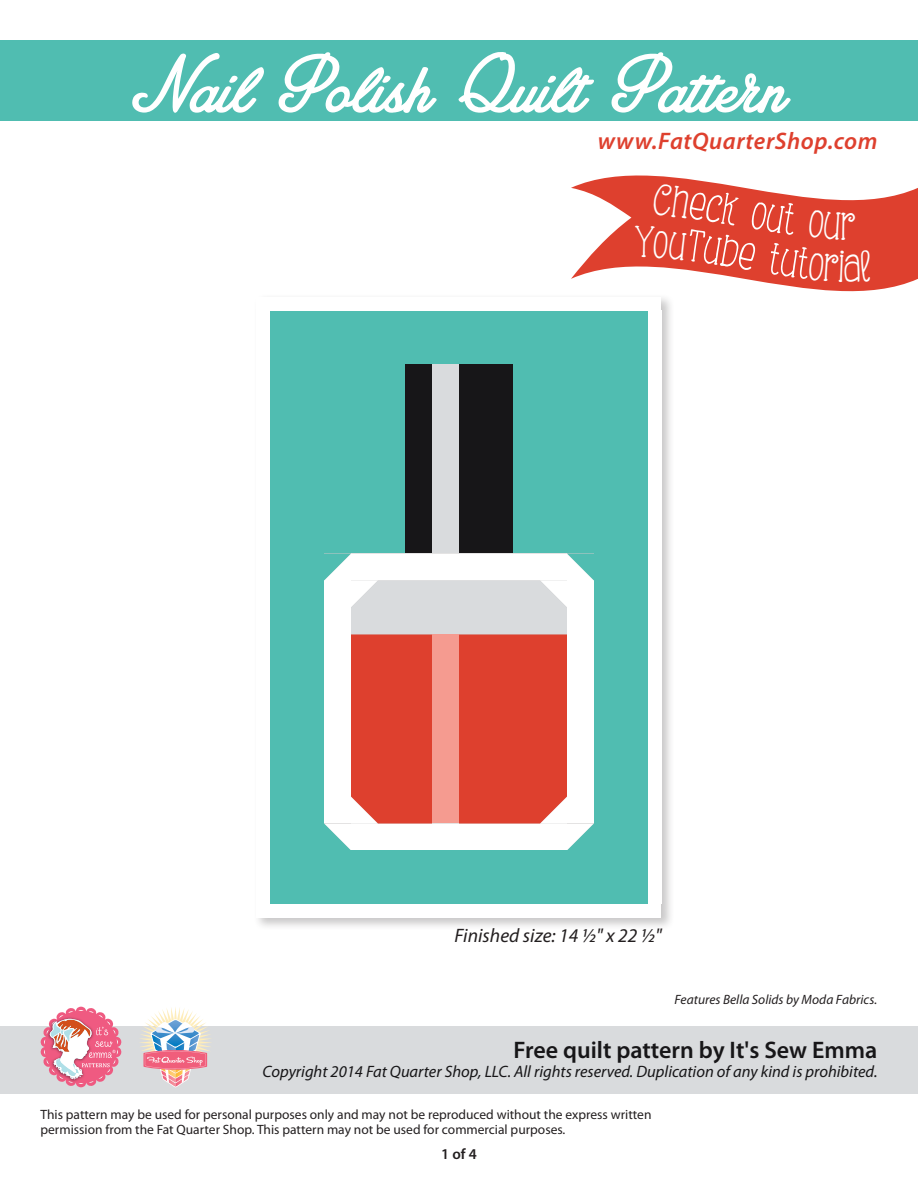
<style>
.page{position:relative;width:918px;height:1188px;background:#fff}
.page>*{position:absolute;margin:0;border:0;box-sizing:border-box;transform-origin:0 0}
.t1{font:87px "Amplify Personal Use Only";color:#fff}
.t2{font:45px "Making Lettering Tall demo";color:#fff}
.t3{font:600 24px "Myriad Pro";color:#171618}
.t4{font:italic 600 24px "Myriad Pro";letter-spacing:.02em;color:#de402e}
.t5{font:italic 19.5px "Myriad Pro";color:#231f20}
.t6{font:italic 16.5px "Myriad Pro";color:#171618}
.t7{font:600 15px "Myriad Pro";color:#231f20}
.t8{font:13.5px/15px "Myriad Pro";color:#231f20}
.t9{font:italic 13.5px "Myriad Pro";color:#231f20}
</style>
<div class="page">
<div style="left:0;top:1026px;width:918px;height:68px;background:#d9dbdd"></div>
<div style="left:0;top:40px;width:918px;height:82px;background:#50bdb1"></div>
<svg style="left:40px;top:1007px;width:81px;height:80px"></svg>
<svg style="left:140px;top:1007px;width:71px;height:81px"></svg>
<svg style="left:571px;top:175px;width:347px;height:117px"></svg>
<div style="left:253px;top:294px;width:422px;height:637px;background:#231f20;opacity:.25"></div>
<div style="left:324px;top:364px;width:81px;height:190px;background:#50bdb1"></div>
<div style="left:513px;top:364px;width:81px;height:190px;background:#50bdb1"></div>
<div style="left:405px;top:364px;width:27px;height:190px;background:#171618"></div>
<div style="left:459px;top:364px;width:54px;height:190px;background:#171618"></div>
<div style="left:432px;top:364px;width:27px;height:190px;background:#d9dbdd"></div>
<svg style="left:324px;top:554px;width:270px;height:296px"></svg>
<div style="left:432px;top:634px;width:27px;height:190px;background:#f59b90"></div>
<div style="left:270px;top:364px;width:54px;height:486px;background:#50bdb1"></div>
<div style="left:594px;top:364px;width:54px;height:486px;background:#50bdb1"></div>
<div style="left:270px;top:310px;width:378px;height:54px;background:#50bdb1"></div>
<div style="left:270px;top:850px;width:378px;height:54px;background:#50bdb1"></div>
<div style="left:256px;top:310px;width:14px;height:594px;background:#fff"></div>
<div style="left:648px;top:310px;width:14px;height:594px;background:#fff"></div>
<div style="left:256px;top:297px;width:406px;height:13px;background:#fff"></div>
<div style="left:256px;top:904px;width:406px;height:14px;background:#fff"></div>
<svg style="left:634px;top:184px;width:238px;height:99px;background:#e25848"></svg>
<h1 class="t1" style="left:132px;top:38px;width:656px">Nail Polish Quilt Pattern</h1>
<h3 class="t4" style="left:598px;top:125px;width:281px">www.FatQuarterShop.com</h3>
<h2 class="t2" style="left:841px;top:208px;width:16px">r</h2>
<h3 class="t5" style="left:455px;top:924px;width:208px">Finished size: 14 ½" x 22 ½"</h3>
<p class="t9" style="left:674px;top:991px;width:205px">Features Bella Solids by Moda Fabrics.</p>
<h3 class="t3" style="left:513px;top:1034px;width:366px">Free quilt pattern by It's Sew Emma</h3>
<p class="t6" style="left:263px;top:1062px;width:616px">Copyright 2014 Fat Quarter Shop, LLC. All rights reserved. Duplication of any kind is prohibited.</p>
<p class="t8" style="left:40px;top:1107px;width:613px">This pattern may be used for personal purposes only and may not be reproduced without the express written permission from the Fat Quarter Shop. This pattern may not be used for commercial purposes.</p>
<p class="t7" style="left:441px;top:1144px;width:37px">1 of 4</p>
</div>
